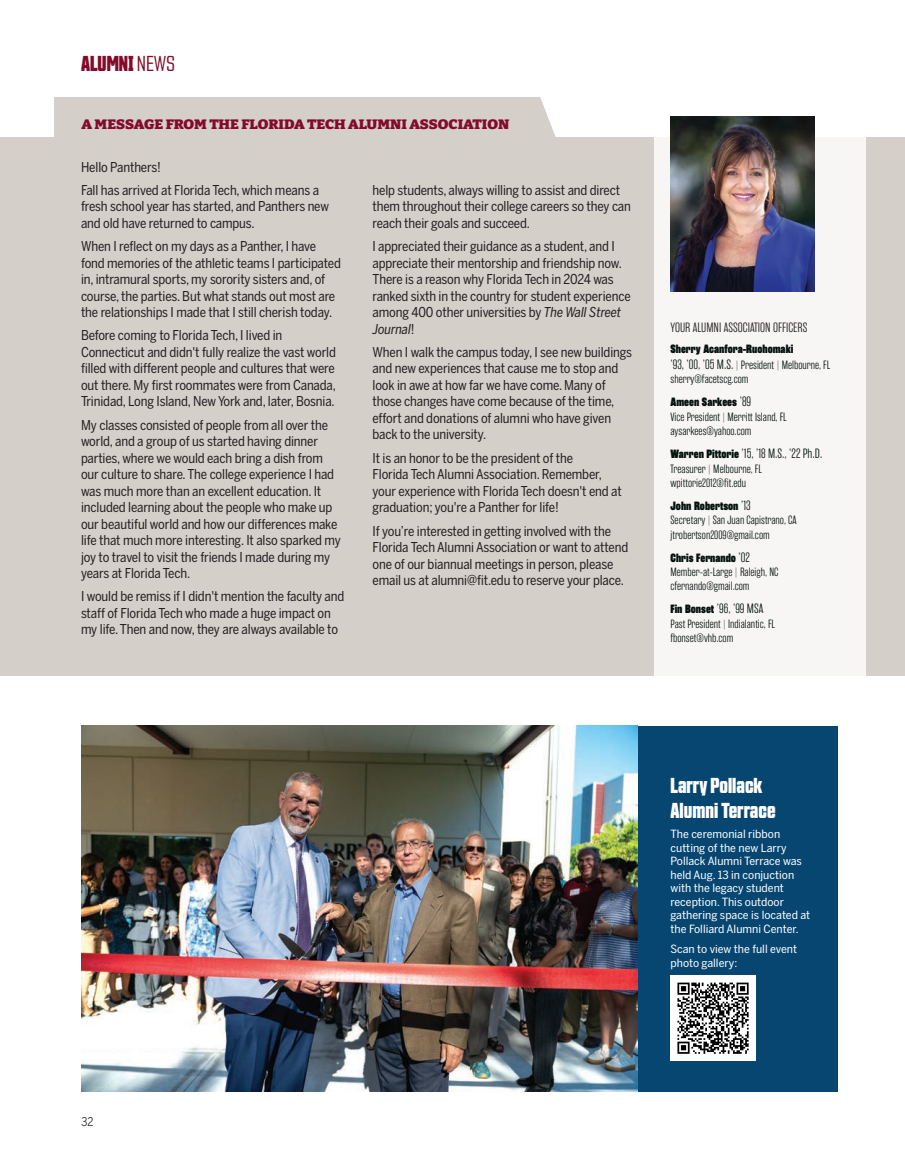
<style>
.page{position:relative;width:905px;height:1175px;background:#fff}
.page>*{position:absolute;margin:0;border:0;box-sizing:border-box;transform-origin:0 0}
.OC-Bold_Countach_Inline_Subhead{font:700 21px/25.2px "Countach";color:#fff}
.t1{font:700 21px "Countach";color:#830a2b}
.AL-Sans_serif_small_body{font:13.5px/16.5px "Benton Sans Condensed";letter-spacing:-.01em;color:#231f20}
.FTAA_names{font:300 13.5px "Rama Gothic E";color:#051310}
.t2{font:900 13.5px "Bitter";color:#830a2b;scale:1.1 1}
.t3{font:300 13.5px "Rama Gothic E";color:#231f20}
.FTAA_titles{font:300 12px "Rama Gothic E";color:#051310}
.FTAA_names-2{font:800 12px/16.2px "Rama Gothic E";color:#051310}
.t4{font:12px "Benton Sans Condensed";color:#231f20}
.OC-Narrow_Column{font:11.25px/13.5px "Benton Sans Condensed";color:#fff;scale:1.1 1}
.s1{font-weight:300}
.s2{font-style:italic}
.s3{font-weight:300;font-size:13.5px}
.s4{font-weight:300;color:#7e8083}
.s5{color:#7e8083}
.s6{font-weight:800;font-size:12px}
</style>
<div class="page">
<div style="left:0;top:138px;width:904px;height:538px;background:#d4cfc8"></div>
<div style="left:654px;top:138px;width:212px;height:538px;background:#f8f6f4"></div>
<div style="left:54px;top:97px;width:513px;height:41px;background:#d4cfc8"></div>
<img style="left:670px;top:116px;width:144px;height:175px">
<div style="left:81px;top:725px;width:756px;height:366px;background:#064671"></div>
<img style="left:81px;top:725px;width:556px;height:366px">
<div style="left:670px;top:975px;width:85px;height:85px;background:#fff"></div>
<svg style="left:677px;top:982px;width:71px;height:71px"></svg>
<p class="t1" style="left:81px;top:50px;width:96px">ALUMNI <span class="s1">NEWS</span></p>
<p class="t2" style="left:82px;top:116px;width:390px">A MESSAGE FROM THE FLORIDA TECH ALUMNI ASSOCIATION</p>
<p class="AL-Sans_serif_small_body" style="left:81px;top:158px;width:81px">Hello Panthers!</p>
<p class="AL-Sans_serif_small_body" style="left:81px;top:182px;width:249px">Fall has arrived at Florida Tech, which means a fresh school year has started, and Panthers new and old have returned to campus.</p>
<p class="AL-Sans_serif_small_body" style="left:81px;top:238px;width:261px">When I reflect on my days as a Panther, I have fond memories of the athletic teams I participated in, intramural sports, my sorority sisters and, of course, the parties. But what stands out most are the relationships I made that I still cherish today.</p>
<p class="AL-Sans_serif_small_body" style="left:81px;top:327px;width:256px">Before coming to Florida Tech, I lived in Connecticut and didn't fully realize the vast world filled with different people and cultures that were out there. My first roommates were from Canada, Trinidad, Long Island, New York and, later, Bosnia.</p>
<p class="AL-Sans_serif_small_body" style="left:81px;top:416px;width:261px">My classes consisted of people from all over the world, and a group of us started having dinner parties, where we would each bring a dish from our culture to share. The college experience I had was much more than an excellent education. It included learning about the people who make up our beautiful world and how our differences make life that much more interesting. It also sparked my joy to travel to visit the friends I made during my years at Florida Tech.</p>
<p class="AL-Sans_serif_small_body" style="left:81px;top:588px;width:265px">I would be remiss if I didn't mention the faculty and staff of Florida Tech who made a huge impact on my life. Then and now, they are always available to</p>
<p class="AL-Sans_serif_small_body" style="left:372px;top:182px;width:260px">help students, always willing to assist and direct them throughout their college careers so they can reach their goals and succeed.</p>
<p class="AL-Sans_serif_small_body" style="left:372px;top:238px;width:260px">I appreciated their guidance as a student, and I appreciate their mentorship and friendship now.<br>There is a reason why Florida Tech in 2024 was ranked sixth in the country for student experience among 400 other universities by <span class="s2">The Wall Street Journal</span>!</p>
<p class="AL-Sans_serif_small_body" style="left:372px;top:343px;width:261px">When I walk the campus today, I see new buildings and new experiences that cause me to stop and look in awe at how far we have come. Many of those changes have come because of the time, effort and donations of alumni who have given back to the university.</p>
<p class="AL-Sans_serif_small_body" style="left:372px;top:449px;width:251px">It is an honor to be the president of the<br>Florida Tech Alumni Association. Remember, your experience with Florida Tech doesn't end at graduation; you're a Panther for life!</p>
<p class="AL-Sans_serif_small_body" style="left:372px;top:522px;width:257px">If you’re interested in getting involved with the Florida Tech Alumni Association or want to attend one of our biannual meetings in person, please email us at alumni@fit.edu to reserve your place.</p>
<p class="t3" style="left:670px;top:320px;width:138px">YOUR ALUMNI ASSOCIATION OFFICERS</p>
<p class="FTAA_names-2" style="left:670px;top:341px;width:161px">Sherry Acanfora-Ruohomaki<br><span class="s3">’93, ’00, ’05 M.S.</span> <span class="s4">|</span> <span class="s1">President</span> <span class="s4">|</span> <span class="s1">Melbourne, FL</span></p>
<p class="FTAA_titles" style="left:670px;top:373px;width:79px">sherry@facetscg.com</p>
<p class="FTAA_names-2" style="left:670px;top:394px;width:82px">Ameen Sarkees <span class="s3">’89</span></p>
<p class="FTAA_titles" style="left:670px;top:410px;width:118px">Vice President <span class="s5">|</span> Merritt Island, FL</p>
<p class="FTAA_titles" style="left:670px;top:424px;width:82px">aysarkees@yahoo.com</p>
<p class="FTAA_names" style="left:670px;top:446px;width:153px"><span class="s6">Warren Pittorie</span> ’15, ’18 M.S., ’22 Ph.D.</p>
<p class="FTAA_titles" style="left:670px;top:462px;width:93px">Treasurer <span class="s5">|</span> Melbourne, FL</p>
<p class="FTAA_titles" style="left:670px;top:476px;width:77px">wpittorie2012@fit.edu</p>
<p class="FTAA_names-2" style="left:670px;top:498px;width:82px">John Robertson <span class="s3">’13</span></p>
<p class="FTAA_titles" style="left:670px;top:514px;width:128px">Secretary <span class="s5">|</span> San Juan Capistrano, CA</p>
<p class="FTAA_titles" style="left:670px;top:528px;width:101px">jtrobertson2009@gmail.com</p>
<p class="FTAA_names-2" style="left:670px;top:549px;width:81px">Chris Fernando <span class="s3">’02</span></p>
<p class="FTAA_titles" style="left:670px;top:565px;width:109px">Member-at-Large <span class="s5">|</span> Raleigh, NC</p>
<p class="FTAA_titles" style="left:670px;top:580px;width:80px">cfernando@gmail.com</p>
<p class="FTAA_names" style="left:670px;top:601px;width:94px"><span class="s6">Fin Bonset</span> ’96, ’99 MSA</p>
<p class="FTAA_titles" style="left:670px;top:617px;width:106px">Past President <span class="s5">|</span> Indialantic, FL</p>
<p class="FTAA_titles" style="left:670px;top:631px;width:64px">fbonset@vhb.com</p>
<p class="OC-Bold_Countach_Inline_Subhead" style="left:670px;top:771px;width:107px">Larry Pollack<br>Alumni Terrace</p>
<p class="OC-Narrow_Column" style="left:670px;top:827px;width:129px">The ceremonial ribbon cutting of the new Larry<br>Pollack Alumni Terrace was held Aug. 13 in conjuction with the legacy student reception. This outdoor gathering space is located at the Folliard Alumni Center.</p>
<p class="OC-Narrow_Column" style="left:670px;top:942px;width:116px">Scan to view the full event photo gallery:</p>
<p class="t4" style="left:82px;top:1114px;width:14px">32</p>
</div>
